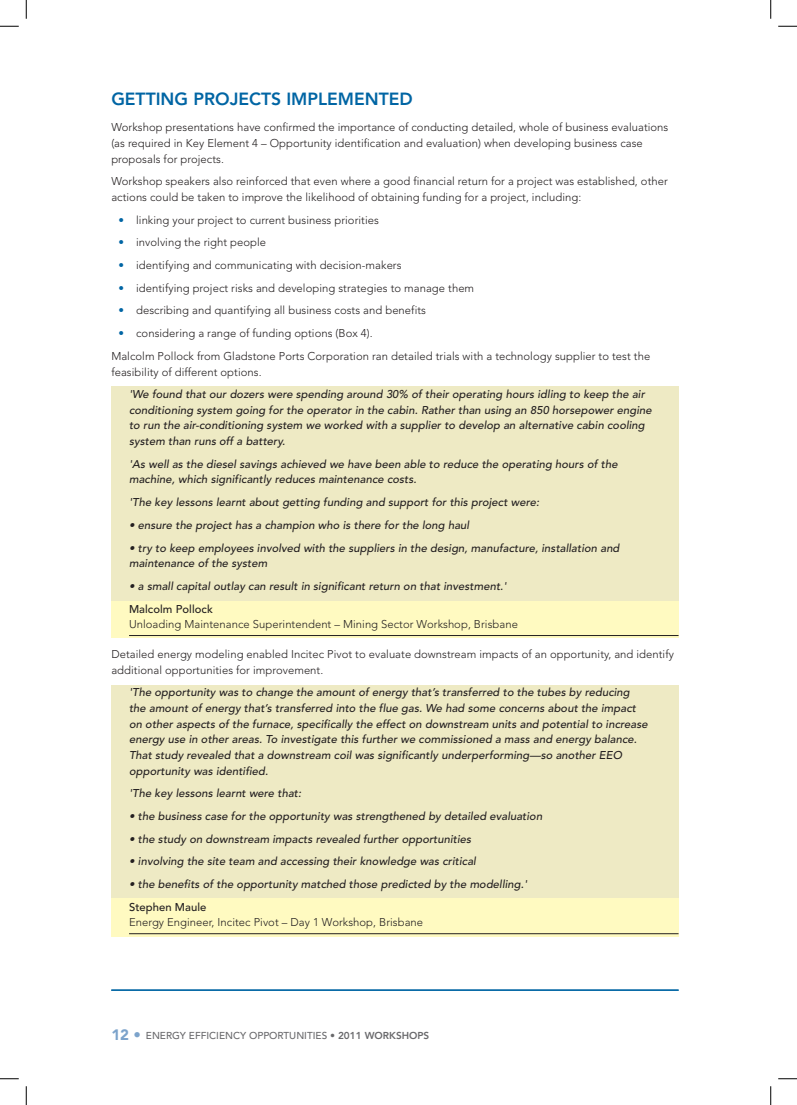
<style>
.page{position:relative;width:797px;height:1105px;background:#fff}
.page>*{position:absolute;margin:0;border:0;box-sizing:border-box;transform-origin:0 0}
.HEADING_1{font:800 17.5px "Avenir LT Std";color:#0065a4}
.t1{font:900 15px "Avenir LT Std";color:#7ca3cb}
.QUOTE{font:italic 500 11.25px/15.6px "Avenir LT Std";letter-spacing:.005em;color:#231f20}
.Body_text{font:300 11.25px/15.6px "Avenir LT Std";letter-spacing:.005em;color:#231f20}
.WORKSHOP_BULLETS{font:300 11.25px "Avenir LT Std";letter-spacing:.005em;color:#231f20}
.QUOTE_ATTRIBUTION{font:300 11.25px/15.6px "Avenir LT Std";letter-spacing:.005em;color:#231f20}
.t2{font:500 10px "Avenir LT Std";color:#69696c}
.s1{color:#0065a4}
.s2{font-weight:500}
.s3{font-weight:400}
.s4{font-weight:800}
</style>
<div class="page">
<div style="left:111px;top:599px;width:567px;height:38px;background:#fffac1"></div>
<div style="left:111px;top:898px;width:567px;height:39px;background:#fffac1"></div>
<div style="left:111px;top:685px;width:567px;height:213px;background:#eeeac4"></div>
<div style="left:111px;top:386px;width:567px;height:214px;background:#eeeac4"></div>
<hr style="left:111px;top:990px;width:567px;height:1px;background:#0065a4">
<hr style="left:129px;top:635px;width:549px;height:1px;background:#231f20">
<hr style="left:129px;top:933px;width:549px;height:1px;background:#231f20">
<svg style="left:0;top:25px;width:19px;height:2px"></svg>
<svg style="left:778px;top:25px;width:19px;height:2px"></svg>
<svg style="left:0;top:1078px;width:19px;height:1px"></svg>
<svg style="left:778px;top:1078px;width:19px;height:1px"></svg>
<svg style="left:25px;top:0;width:2px;height:19px"></svg>
<svg style="left:25px;top:1086px;width:2px;height:19px"></svg>
<svg style="left:770px;top:0;width:1px;height:19px"></svg>
<svg style="left:770px;top:1086px;width:1px;height:19px"></svg>
<p class="HEADING_1" style="left:111px;top:89px;width:303px">GETTING PROJECTS IMPLEMENTED</p>
<p class="Body_text" style="left:111px;top:120px;width:558px">Workshop presentations have confirmed the importance of conducting detailed, whole of business evaluations (as required in Key Element 4 – Opportunity identification and evaluation) when developing business case proposals for projects.</p>
<p class="Body_text" style="left:111px;top:174px;width:558px">Workshop speakers also reinforced that even where a good financial return for a project was established, other actions could be taken to improve the likelihood of obtaining funding for a project, including:</p>
<p class="WORKSHOP_BULLETS" style="left:118px;top:213px;width:262px"><span class="s1">•</span> linking your project to current business priorities</p>
<p class="WORKSHOP_BULLETS" style="left:118px;top:236px;width:149px"><span class="s1">•</span> involving the right people</p>
<p class="WORKSHOP_BULLETS" style="left:118px;top:259px;width:285px"><span class="s1">•</span> identifying and communicating with decision-makers</p>
<p class="WORKSHOP_BULLETS" style="left:118px;top:281px;width:357px"><span class="s1">•</span> identifying project risks and developing strategies to manage them</p>
<p class="WORKSHOP_BULLETS" style="left:118px;top:304px;width:309px"><span class="s1">•</span> describing and quantifying all business costs and benefits</p>
<p class="WORKSHOP_BULLETS" style="left:118px;top:327px;width:256px"><span class="s1">•</span> considering a range of funding options (Box 4).</p>
<p class="Body_text" style="left:111px;top:348px;width:540px">Malcolm Pollock from Gladstone Ports Corporation ran detailed trials with a technology supplier to test the feasibility of different options.</p>
<p class="QUOTE" style="left:129px;top:387px;width:524px">'We found that our dozers were spending around 30% of their operating hours idling to keep the air conditioning system going for the operator in the cabin. Rather than using an 850 horsepower engine to run the air-conditioning system we worked with a supplier to develop an alternative cabin cooling system than runs off a battery.</p>
<p class="QUOTE" style="left:129px;top:456px;width:490px">'As well as the diesel savings achieved we have been able to reduce the operating hours of the machine, which significantly reduces maintenance costs.</p>
<p class="QUOTE" style="left:129px;top:495px;width:411px">'The key lessons learnt about getting funding and support for this project were:</p>
<p class="QUOTE" style="left:129px;top:517px;width:342px">• ensure the project has a champion who is there for the long haul</p>
<p class="QUOTE" style="left:129px;top:540px;width:492px">• try to keep employees involved with the suppliers in the design, manufacture, installation and maintenance of the system</p>
<p class="QUOTE" style="left:129px;top:578px;width:379px">• a small capital outlay can result in significant return on that investment.'</p>
<p class="QUOTE_ATTRIBUTION" style="left:129px;top:601px;width:390px"><span class="s2">Malcolm Pollock<br></span>Unloading Maintenance Superintendent – Mining Sector Workshop, Brisbane</p>
<p class="Body_text" style="left:111px;top:646px;width:564px">Detailed energy modeling enabled Incitec Pivot to evaluate downstream impacts of an opportunity, and identify additional opportunities for improvement.</p>
<p class="QUOTE" style="left:129px;top:685px;width:520px">'The opportunity was to change the amount of energy that’s transferred to the tubes by reducing the amount of energy that’s transferred into the flue gas. We had some concerns about the impact on other aspects of the furnace, specifically the effect on downstream units and potential to increase energy use in other areas. To investigate this further we commissioned a mass and energy balance.<br>That study revealed that a downstream coil was significantly underperforming—so another EEO opportunity was identified.</p>
<p class="QUOTE" style="left:129px;top:786px;width:174px">'The key lessons learnt were that:</p>
<p class="QUOTE" style="left:129px;top:808px;width:415px">• the business case for the opportunity was strengthened by detailed evaluation</p>
<p class="QUOTE" style="left:129px;top:831px;width:343px">• the study on downstream impacts revealed further opportunities</p>
<p class="QUOTE" style="left:129px;top:854px;width:348px">• involving the site team and accessing their knowledge was critical</p>
<p class="QUOTE" style="left:129px;top:877px;width:399px">• the benefits of the opportunity matched those predicted by the modelling.'</p>
<p class="QUOTE_ATTRIBUTION" style="left:129px;top:899px;width:295px"><span class="s2">Stephen Maule<br></span>Energy Engineer, Incitec Pivot – Day 1 Workshop, Brisbane</p>
<p class="t1" style="left:111px;top:1026px;width:31px">12 <span class="s3">•</span></p>
<p class="t2" style="left:146px;top:1030px;width:285px">ENERGY EFFICIENCY OPPORTUNITIES <span class="s4">• 2011 WORKSHOPS</span></p>
</div>
